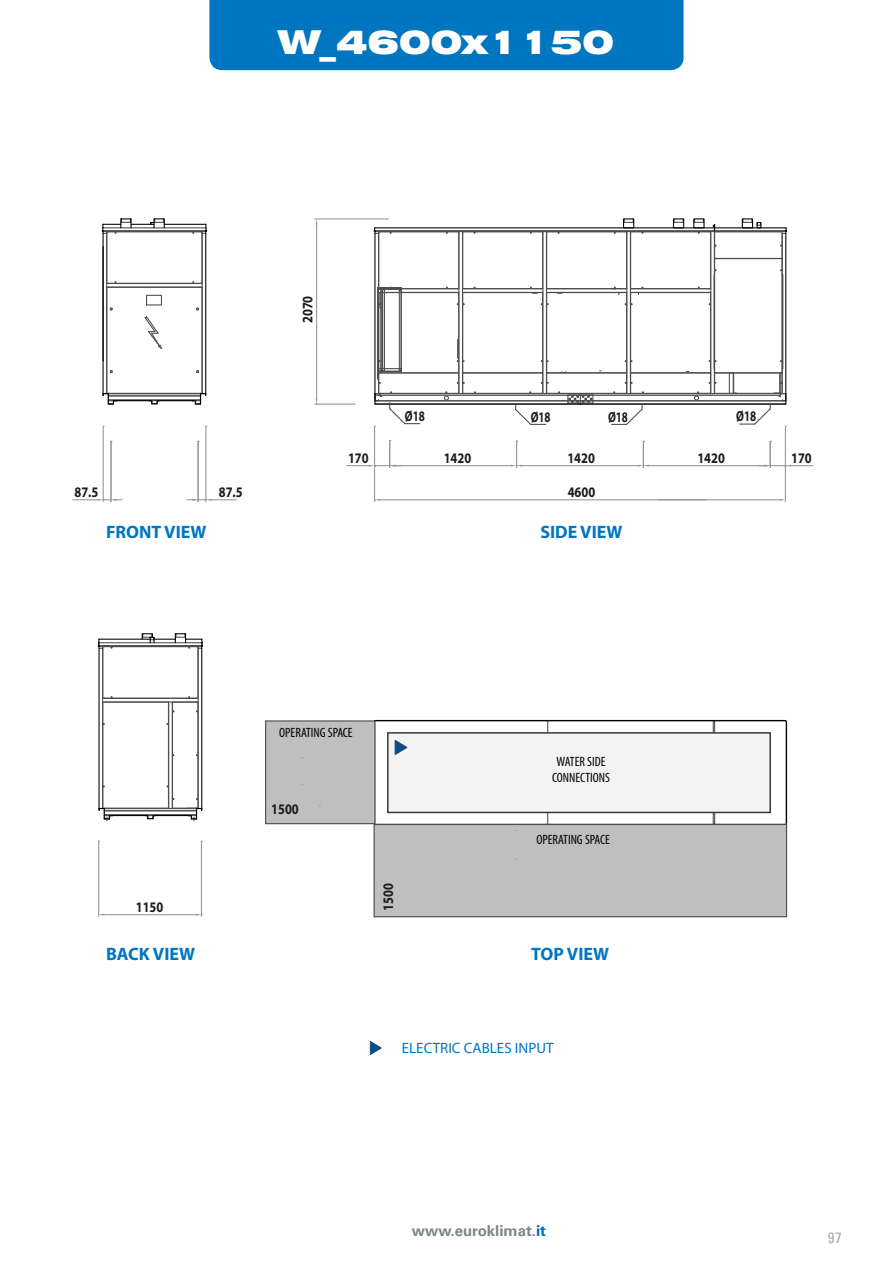
<style>
.page{position:relative;width:893px;height:1263px;background:#fff}
.page>*{position:absolute;margin:0;border:0;box-sizing:border-box;transform-origin:0 0}
.t1{font:900 expanded 33px "Swiss 721 BT";color:#fff}
.t2{font:700 18px "Myriad Pro";color:#0076c0}
.t3{font:15px "Myriad Pro";color:#0076c0}
.t4{font:700 15px "Univers LT Std";color:#7a868e}
.t5{font:condensed 15px "Univers LT Std";color:#a7a9ac}
.t6{font:700 14.7px "Myriad Pro";color:#1c1c1c;scale:.85 1}
.t7{font:700 14.7px "Myriad Pro";color:#1c1c1c;scale:.75 1}
.t8{font:700 14.55px "Myriad Pro";color:#1c1c1c;scale:.85 1}
.t9{font:condensed 13.5px/16.2px "Myriad Pro";color:#000;text-align:center}
.s1{color:#006bb6}
</style>
<div class="page">
<div style="left:209px;top:0;width:475px;height:70px;background:#0076c0"></div>
<svg style="left:369px;top:1041px;width:13px;height:14px"></svg>
<hr style="left:99px;top:642px;width:103px;height:1px;background:#4d4d4d">
<hr style="left:103px;top:701px;width:95px;height:1px;background:#4d4d4d">
<div style="left:102px;top:646px;width:96px;height:53px;border:1px solid #4d4d4d"></div>
<hr style="left:99px;top:645px;width:102px;height:2px;background:#4d4d4d">
<hr style="left:102px;top:646px;width:1px;height:162px;background:#4d4d4d">
<hr style="left:168px;top:702px;width:1px;height:106px;background:#4d4d4d">
<hr style="left:172px;top:702px;width:1px;height:106px;background:#4d4d4d">
<hr style="left:103px;top:702px;width:65px;height:1px;background:#4d4d4d">
<svg style="left:104px;top:696px;width:9px;height:3px"></svg>
<hr style="left:198px;top:646px;width:1px;height:162px;background:#4d4d4d">
<hr style="left:197px;top:702px;width:1px;height:106px;background:#4d4d4d">
<svg style="left:168px;top:696px;width:30px;height:8px"></svg>
<hr style="left:98px;top:646px;width:2px;height:162px;background:#000">
<hr style="left:99px;top:639px;width:51px;height:1px;background:#000">
<svg style="left:97px;top:639px;width:16px;height:10px"></svg>
<hr style="left:201px;top:646px;width:1px;height:162px;background:#000">
<svg style="left:98px;top:808px;width:105px;height:13px"></svg>
<svg style="left:142px;top:633px;width:61px;height:16px"></svg>
<hr style="left:98px;top:841px;width:1px;height:75px;background:#969696">
<hr style="left:201px;top:841px;width:1px;height:75px;background:#969696">
<hr style="left:104px;top:914px;width:92px;height:1px;background:#969696">
<hr style="left:103px;top:227px;width:103px;height:1px;background:#4d4d4d">
<div style="left:106px;top:231px;width:96px;height:53px;border:1px solid #4d4d4d"></div>
<hr style="left:103px;top:230px;width:103px;height:1px;background:#4d4d4d">
<hr style="left:103px;top:231px;width:102px;height:1px;background:#4d4d4d">
<hr style="left:107px;top:287px;width:95px;height:1px;background:#4d4d4d">
<hr style="left:106px;top:232px;width:1px;height:161px;background:#4d4d4d">
<svg style="left:109px;top:307px;width:4px;height:4px"></svg>
<svg style="left:108px;top:281px;width:9px;height:6px"></svg>
<svg style="left:144px;top:316px;width:18px;height:33px"></svg>
<div style="left:146px;top:295px;width:16px;height:10px;border:1px dashed #4d4d4d"></div>
<hr style="left:202px;top:232px;width:1px;height:161px;background:#4d4d4d">
<hr style="left:201px;top:287px;width:1px;height:106px;background:#4d4d4d">
<svg style="left:196px;top:307px;width:3px;height:4px"></svg>
<svg style="left:192px;top:281px;width:9px;height:6px"></svg>
<hr style="left:164px;top:224px;width:42px;height:1px;background:#000">
<hr style="left:103px;top:231px;width:1px;height:162px;background:#000">
<svg style="left:101px;top:218px;width:64px;height:16px"></svg>
<hr style="left:205px;top:231px;width:1px;height:162px;background:#000">
<svg style="left:103px;top:393px;width:104px;height:12px"></svg>
<svg style="left:192px;top:224px;width:15px;height:10px"></svg>
<hr style="left:110px;top:441px;width:2px;height:61px;background:#969696">
<hr style="left:103px;top:426px;width:1px;height:76px;background:#969696">
<svg style="left:73px;top:499px;width:49px;height:2px"></svg>
<hr style="left:198px;top:441px;width:1px;height:61px;background:#969696">
<hr style="left:205px;top:426px;width:1px;height:76px;background:#969696">
<svg style="left:187px;top:499px;width:49px;height:2px"></svg>
<hr style="left:547px;top:721px;width:1px;height:103px;background:#4d4d4d">
<hr style="left:785px;top:721px;width:2px;height:103px;background:#4d4d4d">
<hr style="left:713px;top:721px;width:1px;height:103px;background:#4d4d4d">
<hr style="left:714px;top:721px;width:1px;height:103px;background:#4d4d4d">
<hr style="left:546px;top:230px;width:168px;height:1px;background:#4d4d4d">
<hr style="left:375px;top:230px;width:171px;height:1px;background:#4d4d4d">
<hr style="left:379px;top:231px;width:332px;height:1px;background:#4d4d4d">
<div style="left:462px;top:231px;width:81px;height:58px;border:1px solid #4d4d4d"></div>
<hr style="left:462px;top:232px;width:1px;height:162px;background:#4d4d4d">
<div style="left:378px;top:231px;width:81px;height:58px;border:1px solid #4d4d4d"></div>
<svg style="left:625px;top:221px;width:7px;height:2px"></svg>
<hr style="left:542px;top:232px;width:1px;height:162px;background:#4d4d4d">
<div style="left:546px;top:231px;width:81px;height:58px;border:1px solid #4d4d4d"></div>
<svg style="left:675px;top:221px;width:7px;height:2px"></svg>
<div style="left:630px;top:231px;width:81px;height:58px;border:1px solid #4d4d4d"></div>
<hr style="left:782px;top:233px;width:1px;height:161px;background:#4d4d4d">
<hr style="left:714px;top:232px;width:1px;height:162px;background:#4d4d4d">
<hr style="left:714px;top:230px;width:72px;height:1px;background:#4d4d4d">
<hr style="left:715px;top:231px;width:70px;height:1px;background:#4d4d4d">
<hr style="left:715px;top:258px;width:67px;height:1px;background:#4d4d4d">
<hr style="left:781px;top:232px;width:2px;height:26px;background:#4d4d4d">
<hr style="left:546px;top:720px;width:168px;height:1px;background:#000">
<hr style="left:375px;top:720px;width:171px;height:1px;background:#000">
<hr style="left:786px;top:721px;width:1px;height:103px;background:#000">
<hr style="left:715px;top:720px;width:70px;height:1px;background:#000">
<hr style="left:375px;top:227px;width:339px;height:1px;background:#000">
<hr style="left:374px;top:231px;width:1px;height:163px;background:#000">
<svg style="left:373px;top:228px;width:8px;height:6px"></svg>
<div style="left:623px;top:218px;width:11px;height:10px;border:1px solid #000"></div>
<div style="left:673px;top:218px;width:11px;height:10px;border:1px solid #000"></div>
<hr style="left:785px;top:231px;width:1px;height:163px;background:#000">
<hr style="left:715px;top:227px;width:71px;height:1px;background:#000">
<svg style="left:694px;top:219px;width:23px;height:40px"></svg>
<svg style="left:744px;top:219px;width:17px;height:9px"></svg>
<div style="left:742px;top:218px;width:11px;height:10px;border:1px solid #000"></div>
<svg style="left:780px;top:228px;width:7px;height:6px"></svg>
<hr style="left:395px;top:465px;width:116px;height:1px;background:#969696">
<hr style="left:374px;top:426px;width:1px;height:41px;background:#969696">
<hr style="left:649px;top:465px;width:116px;height:1px;background:#969696">
<hr style="left:522px;top:465px;width:116px;height:1px;background:#969696">
<svg style="left:638px;top:441px;width:11px;height:26px"></svg>
<svg style="left:511px;top:441px;width:11px;height:26px"></svg>
<hr style="left:785px;top:426px;width:1px;height:41px;background:#969696">
<hr style="left:785px;top:466px;width:1px;height:36px;background:#969696">
<hr style="left:374px;top:466px;width:1px;height:36px;background:#969696">
<hr style="left:380px;top:499px;width:400px;height:1px;background:#969696">
<svg style="left:759px;top:441px;width:54px;height:26px"></svg>
<svg style="left:347px;top:440px;width:54px;height:27px"></svg>
<hr style="left:315px;top:218px;width:72px;height:1px;background:#969696">
<hr style="left:315px;top:404px;width:39px;height:1px;background:#969696">
<hr style="left:316px;top:225px;width:1px;height:173px;background:#969696">
<svg style="left:316px;top:398px;width:2px;height:7px"></svg>
<div style="left:388px;top:733px;width:382px;height:79px;background:#f3f3f3"></div>
<div style="left:387px;top:732px;width:384px;height:81px;border:2px solid #3b3b3b"></div>
<svg style="left:394px;top:740px;width:14px;height:15px"></svg>
<svg style="left:374px;top:269px;width:413px;height:158px"></svg>
<div style="left:266px;top:721px;width:109px;height:103px;background:#bfbfbf"></div>
<div style="left:265px;top:720px;width:110px;height:104px;border:1px solid #4d4d4d"></div>
<div style="left:374px;top:824px;width:412px;height:93px;background:#bfbfbf"></div>
<div style="left:374px;top:824px;width:413px;height:93px;border:1px solid #4d4d4d"></div>
<p class="t1" style="left:279px;top:22px;width:336px">W_4600x1150</p>
<p class="t6" style="left:74px;top:483px;width:30px">87.5</p>
<p class="t6" style="left:219px;top:483px;width:30px">87.5</p>
<p class="t2" style="left:106px;top:520px;width:102px">FRONT VIEW</p>
<p class="t8" style="left:298px;top:323px;width:34px;rotate:-90deg">2070</p>
<p class="t7" style="left:405px;top:406px;width:28px">Ø18</p>
<p class="t7" style="left:531px;top:407px;width:28px">Ø18</p>
<p class="t7" style="left:608px;top:407px;width:28px">Ø18</p>
<p class="t7" style="left:736px;top:407px;width:28px">Ø18</p>
<p class="t6" style="left:348px;top:449px;width:26px">170</p>
<p class="t6" style="left:444px;top:449px;width:34px">1420</p>
<p class="t6" style="left:567px;top:449px;width:34px">1420</p>
<p class="t6" style="left:697px;top:449px;width:34px">1420</p>
<p class="t6" style="left:791px;top:449px;width:26px">170</p>
<p class="t6" style="left:568px;top:483px;width:34px">4600</p>
<p class="t2" style="left:540px;top:520px;width:84px">SIDE VIEW</p>
<p class="t6" style="left:136px;top:898px;width:34px">1150</p>
<p class="t2" style="left:106px;top:942px;width:91px">BACK VIEW</p>
<p class="t9" style="left:279px;top:724px;width:75px">OPERATING SPACE</p>
<p class="t6" style="left:271px;top:799px;width:34px">1500</p>
<p class="t8" style="left:379px;top:910px;width:34px;rotate:-90deg">1500</p>
<p class="t9" style="left:552px;top:753px;width:59px">WATER SIDE<br>CONNECTIONS</p>
<p class="t9" style="left:536px;top:831px;width:75px">OPERATING SPACE</p>
<p class="t2" style="left:531px;top:942px;width:79px">TOP VIEW</p>
<p class="t3" style="left:402px;top:1039px;width:153px">ELECTRIC CABLES INPUT</p>
<p class="t4" style="left:412px;top:1222px;width:136px">www.euroklimat.<span class="s1">it</span></p>
<p class="t5" style="left:828px;top:1228px;width:15px">97</p>
</div>
